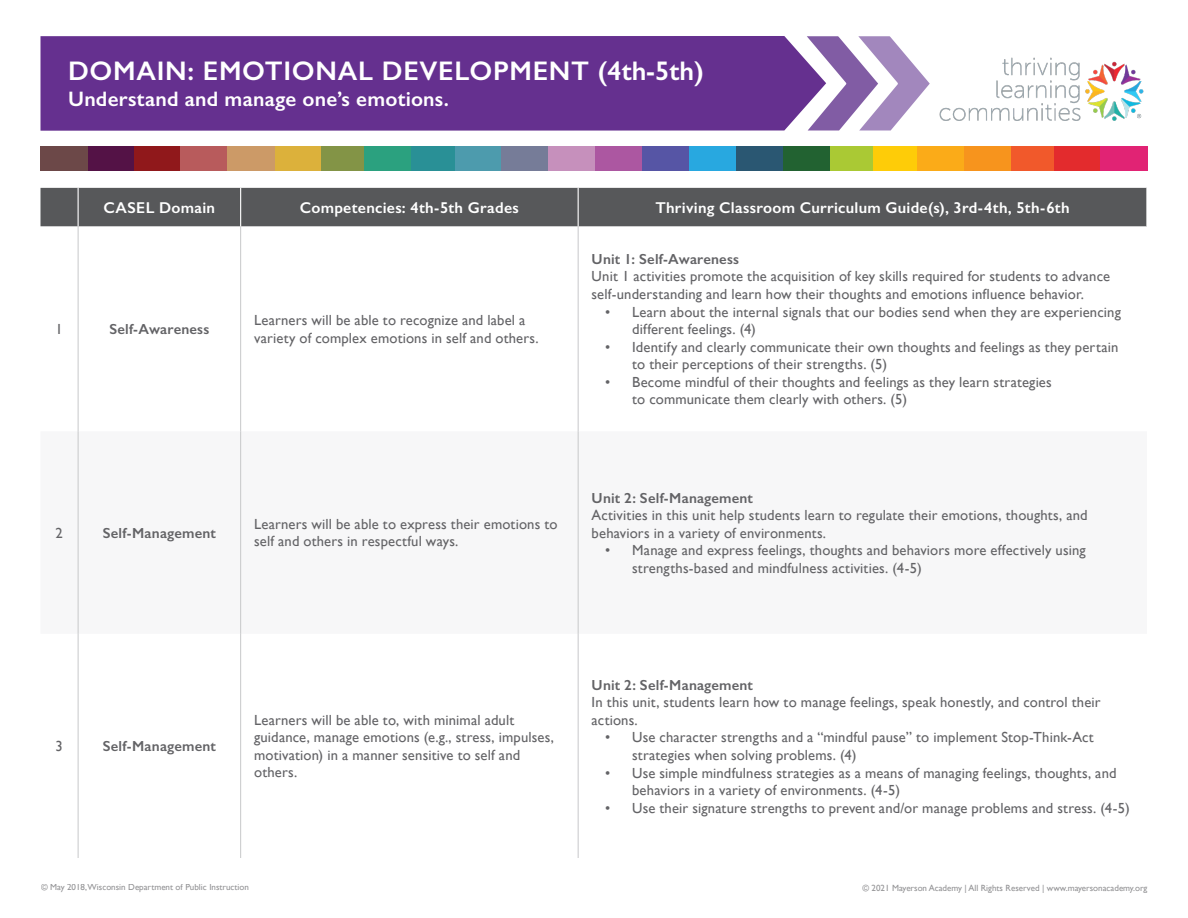
<style>
.page{position:relative;width:1188px;height:918px;background:#fff}
.page>*{position:absolute;margin:0;border:0;box-sizing:border-box;transform-origin:0 0}
.t1{font:600 27px "Gill Sans";letter-spacing:.025em;color:#fff}
.Standard_copy{font:600 21px "Gill Sans";letter-spacing:.01em;color:#fff}
.Standard_copy-2{font:600 15.75px "Gill Sans";letter-spacing:.02em;color:#fff}
.Standard_copy-3{font:14.7px/17.5px "Gill Sans";letter-spacing:.01em;color:#636366}
.Standard_copy-4{font:600 14.7px "Gill Sans";letter-spacing:.015em;color:#636366}
.t2{font:9px "Gill Sans";color:#636366}
</style>
<div class="page">
<div style="left:40px;top:36px;width:786px;height:95px;background:#65308f"></div>
<svg style="left:807px;top:36px;width:123px;height:94px"></svg>
<div style="left:40px;top:188px;width:1106px;height:38px;background:#57585a"></div>
<hr style="left:240px;top:226px;width:1px;height:205px;background:#c7c8ca">
<hr style="left:578px;top:226px;width:1px;height:205px;background:#c7c8ca">
<hr style="left:240px;top:431px;width:1px;height:203px;background:#c7c8ca">
<hr style="left:578px;top:431px;width:1px;height:203px;background:#c7c8ca">
<hr style="left:240px;top:634px;width:1px;height:224px;background:#c7c8ca">
<hr style="left:578px;top:634px;width:1px;height:224px;background:#c7c8ca">
<hr style="left:78px;top:188px;width:1px;height:38px;background:#fff">
<hr style="left:240px;top:188px;width:1px;height:38px;background:#fff">
<hr style="left:578px;top:188px;width:1px;height:38px;background:#fff">
<hr style="left:78px;top:226px;width:1px;height:205px;background:#c7c8ca">
<hr style="left:78px;top:634px;width:1px;height:224px;background:#c7c8ca">
<hr style="left:78px;top:431px;width:1px;height:203px;background:#c7c8ca">
<div style="left:320px;top:146px;width:44px;height:25px;background:#839446"></div>
<div style="left:830px;top:146px;width:43px;height:25px;background:#aac934"></div>
<div style="left:873px;top:146px;width:44px;height:25px;background:#fecc08"></div>
<div style="left:1011px;top:146px;width:43px;height:25px;background:#f1592b"></div>
<div style="left:87px;top:146px;width:48px;height:25px;background:#541246"></div>
<div style="left:963px;top:146px;width:48px;height:25px;background:#f7941d"></div>
<div style="left:642px;top:146px;width:47px;height:25px;background:#5655a5"></div>
<div style="left:548px;top:146px;width:48px;height:25px;background:#c690bc"></div>
<div style="left:596px;top:146px;width:46px;height:25px;background:#ac57a1"></div>
<div style="left:410px;top:146px;width:46px;height:25px;background:#299096"></div>
<div style="left:917px;top:146px;width:46px;height:25px;background:#fbab18"></div>
<div style="left:274px;top:146px;width:46px;height:25px;background:#dcb13b"></div>
<div style="left:135px;top:146px;width:46px;height:25px;background:#90181b"></div>
<div style="left:181px;top:146px;width:46px;height:25px;background:#b85b5c"></div>
<div style="left:455px;top:146px;width:47px;height:25px;background:#4d9bad"></div>
<div style="left:1054px;top:146px;width:46px;height:25px;background:#e32b2d"></div>
<div style="left:227px;top:146px;width:47px;height:25px;background:#cc9a67"></div>
<div style="left:689px;top:146px;width:47px;height:25px;background:#28a8e0"></div>
<div style="left:40px;top:146px;width:48px;height:25px;background:#6c4848"></div>
<div style="left:736px;top:146px;width:47px;height:25px;background:#2a5772"></div>
<div style="left:364px;top:146px;width:46px;height:25px;background:#2ba17f"></div>
<div style="left:783px;top:146px;width:47px;height:25px;background:#226231"></div>
<div style="left:1100px;top:146px;width:48px;height:25px;background:#e12374"></div>
<div style="left:502px;top:146px;width:46px;height:25px;background:#767c98"></div>
<img style="left:939px;top:57px;width:205px;height:64px">
<p class="t1" style="left:68px;top:55px;width:637px">DOMAIN: EMOTIONAL DEVELOPMENT (4th-5th)</p>
<p class="Standard_copy" style="left:68px;top:86px;width:382px">Understand and manage one’s emotions.</p>
<p class="Standard_copy-2" style="left:104px;top:198px;width:113px">CASEL Domain</p>
<p class="Standard_copy-2" style="left:300px;top:198px;width:221px">Competencies: 4th-5th Grades</p>
<p class="Standard_copy-2" style="left:655px;top:198px;width:416px">Thriving Classroom Curriculum Guide(s), 3rd-4th, 5th-6th</p>
<p class="Standard_copy-3" style="left:56px;top:320px;width:9px">1</p>
<p class="Standard_copy-4" style="left:109px;top:320px;width:101px">Self-Awareness</p>
<p class="Standard_copy-3" style="left:254px;top:311px;width:286px">Learners will be able to recognize and label a variety of complex emotions in self and others.</p>
<p class="Standard_copy-3" style="left:56px;top:524px;width:9px">2</p>
<p class="Standard_copy-4" style="left:103px;top:524px;width:115px">Self-Management</p>
<p class="Standard_copy-3" style="left:254px;top:515px;width:305px">Learners will be able to express their emotions to self and others in respectful ways.</p>
<p class="Standard_copy-4" style="left:592px;top:250px;width:149px">Unit 1: Self-Awareness</p>
<p class="Standard_copy-3" style="left:592px;top:268px;width:520px">Unit 1 activities promote the acquisition of key skills required for students to advance self-understanding and learn how their thoughts and emotions influence behavior.</p>
<p class="Standard_copy-3" style="left:632px;top:303px;width:490px;text-indent:-27px">• Learn about the internal signals that our bodies send when they are experiencing different feelings. (4)</p>
<p class="Standard_copy-3" style="left:632px;top:338px;width:488px;text-indent:-27px">• Identify and clearly communicate their own thoughts and feelings as they pertain to their perceptions of their strengths. (5)</p>
<p class="Standard_copy-3" style="left:632px;top:373px;width:421px;text-indent:-27px">• Become mindful of their thoughts and feelings as they learn strategies to communicate them clearly with others. (5)</p>
<p class="Standard_copy-4" style="left:592px;top:489px;width:163px">Unit 2: Self-Management</p>
<p class="Standard_copy-3" style="left:592px;top:506px;width:497px">Activities in this unit help students learn to regulate their emotions, thoughts, and behaviors in a variety of environments.</p>
<p class="Standard_copy-3" style="left:632px;top:542px;width:455px;text-indent:-27px">• Manage and express feelings, thoughts and behaviors more effectively using strengths-based and mindfulness activities. (4-5)</p>
<p class="Standard_copy-3" style="left:56px;top:737px;width:9px">3</p>
<p class="Standard_copy-4" style="left:103px;top:737px;width:115px">Self-Management</p>
<p class="Standard_copy-3" style="left:254px;top:711px;width:301px">Learners will be able to, with minimal adult guidance, manage emotions (e.g., stress, impulses, motivation) in a manner sensitive to self and others.</p>
<p class="Standard_copy-4" style="left:592px;top:676px;width:163px">Unit 2: Self-Management</p>
<p class="Standard_copy-3" style="left:592px;top:693px;width:511px">In this unit, students learn how to manage feelings, speak honestly, and control their actions.</p>
<p class="Standard_copy-3" style="left:632px;top:729px;width:463px;text-indent:-27px">• Use character strengths and a “mindful pause” to implement Stop-Think-Act strategies when solving problems. (4)</p>
<p class="Standard_copy-3" style="left:632px;top:764px;width:486px;text-indent:-27px">• Use simple mindfulness strategies as a means of managing feelings, thoughts, and behaviors in a variety of environments. (4-5)</p>
<p class="Standard_copy-3" style="left:605px;top:799px;width:526px">• Use their signature strengths to prevent and/or manage problems and stress. (4-5)</p>
<p class="t2" style="left:41px;top:882px;width:209px">© May 2018,Wisconsin Department of Public Instruction</p>
<p class="t2" style="left:862px;top:882px;width:287px">© 2021 Mayerson Academy | All Rights Reserved | www.mayersonacademy.org</p>
</div>
